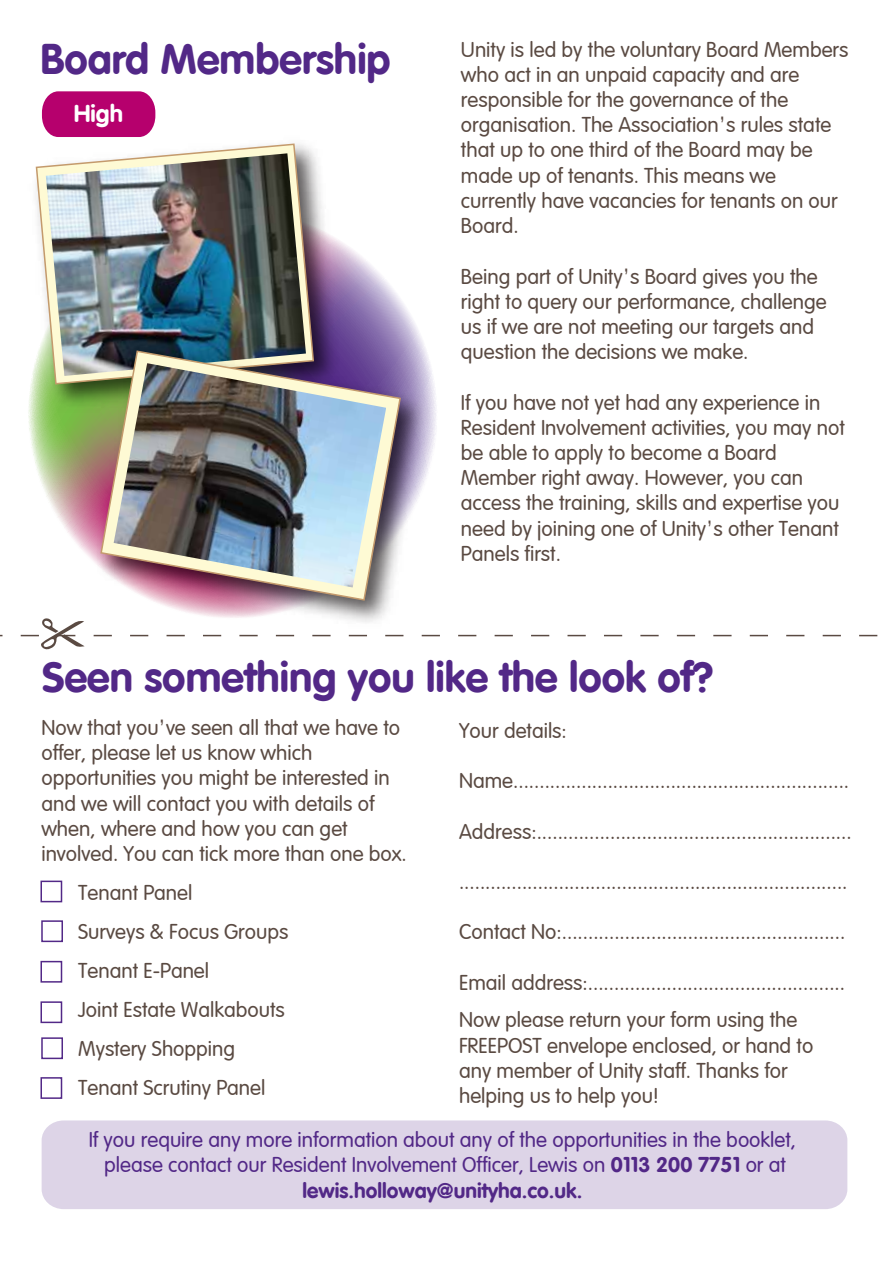
<style>
.page{position:relative;width:893px;height:1263px;background:#fff}
.page>*{position:absolute;margin:0;border:0;box-sizing:border-box;transform-origin:0 0}
.t1{font:700 42px "VAG Rounded LT";color:#522887}
.t2{font:700 24px "VAG Rounded LT";color:#fff}
.t3{font:300 21px/25.2px "VAG Rounded";color:#5a4a42}
.t4{font:300 21px/25.2px "VAG Rounded";color:#522887;text-align:center}
.s1{font-family:"Century Gothic";font-weight:400}
.s2{font-family:"VAG Rounded LT";font-weight:700}
</style>
<div class="page">
<div style="left:42px;top:1120px;width:805px;height:89px;background:#ddd4e7"></div>
<div style="left:42px;top:91px;width:113px;height:40px;background:#b6006d"></div>
<svg style="left:28px;top:246px;width:408px;height:309px"></svg>
<img style="left:28px;top:131px;width:319px;height:287px">
<svg style="left:35px;top:143px;width:280px;height:242px"></svg>
<img style="left:46px;top:153px;width:260px;height:223px">
<img style="left:88px;top:338px;width:346px;height:280px">
<img style="left:99px;top:350px;width:303px;height:252px">
<img style="left:114px;top:363px;width:272px;height:224px">
<div style="left:40px;top:881px;width:22px;height:21px;border:2px solid #522887"></div>
<div style="left:41px;top:920px;width:22px;height:22px;border:2px solid #522887"></div>
<div style="left:40px;top:961px;width:22px;height:22px;border:2px solid #522887"></div>
<div style="left:40px;top:1001px;width:22px;height:22px;border:2px solid #522887"></div>
<div style="left:41px;top:1037px;width:22px;height:22px;border:2px solid #522887"></div>
<div style="left:40px;top:1077px;width:22px;height:22px;border:2px solid #522887"></div>
<svg style="left:21px;top:618px;width:857px;height:32px"></svg>
<p class="t1" style="left:40px;top:35px;width:352px">Board Membership</p>
<p class="t3" style="left:461px;top:37px;width:389px">Unity is led by the voluntary Board Members who act in an unpaid capacity and are responsible for the governance of the organisation. The Association<span class="s1">’</span>s rules state that up to one third of the Board may be made up of tenants. This means we currently have vacancies for tenants on our Board.</p>
<p class="t3" style="left:461px;top:264px;width:367px">Being part of Unity<span class="s1">’</span>s Board gives you the right to query our performance, challenge us if we are not meeting our targets and question the decisions we make.</p>
<p class="t3" style="left:461px;top:390px;width:385px">If you have not yet had any experience in Resident Involvement activities, you may not be able to apply to become a Board Member right away. However, you can access the training, skills and expertise you need by joining one of Unity<span class="s1">’</span>s other Tenant Panels first.</p>
<p class="t2" style="left:74px;top:99px;width:51px">High</p>
<p class="t1" style="left:42px;top:652px;width:673px">Seen something you like the look of?</p>
<p class="t3" style="left:41px;top:716px;width:367px">Now that you<span class="s1">’</span>ve seen all that we have to offer, please let us know which opportunities you might be interested in and we will contact you with details of when, where and how you can get involved. You can tick more than one box.</p>
<p class="t3" style="left:78px;top:874px;width:212px;line-height:39px">Tenant Panel<br>Surveys &amp; Focus Groups<br>Tenant E-Panel<br>Joint Estate Walkabouts<br>Mystery Shopping<br>Tenant Scrutiny Panel</p>
<p class="t3" style="left:459px;top:719px;width:109px">Your details:</p>
<p class="t3" style="left:459px;top:769px;width:392px">Name................................................................</p>
<p class="t3" style="left:459px;top:819px;width:394px">Address:............................................................</p>
<p class="t3" style="left:459px;top:870px;width:390px">..........................................................................</p>
<p class="t3" style="left:459px;top:920px;width:388px">Contact No:......................................................</p>
<p class="t3" style="left:459px;top:964px;width:388px;line-height:37.5px">Email address:.................................................<br>Now please return your form using the</p>
<p class="t3" style="left:459px;top:1033px;width:356px">FREEPOST envelope enclosed, or hand to any member of Unity staff. Thanks for helping us to help you!</p>
<p class="t4" style="left:89px;top:1128px;width:709px">If you require any more information about any of the opportunities in the booklet, please contact our Resident Involvement Officer, Lewis on <span class="s2">0113 200 7751</span> or at <span class="s2">lewis.holloway@unityha.co.uk.</span></p>
</div>
